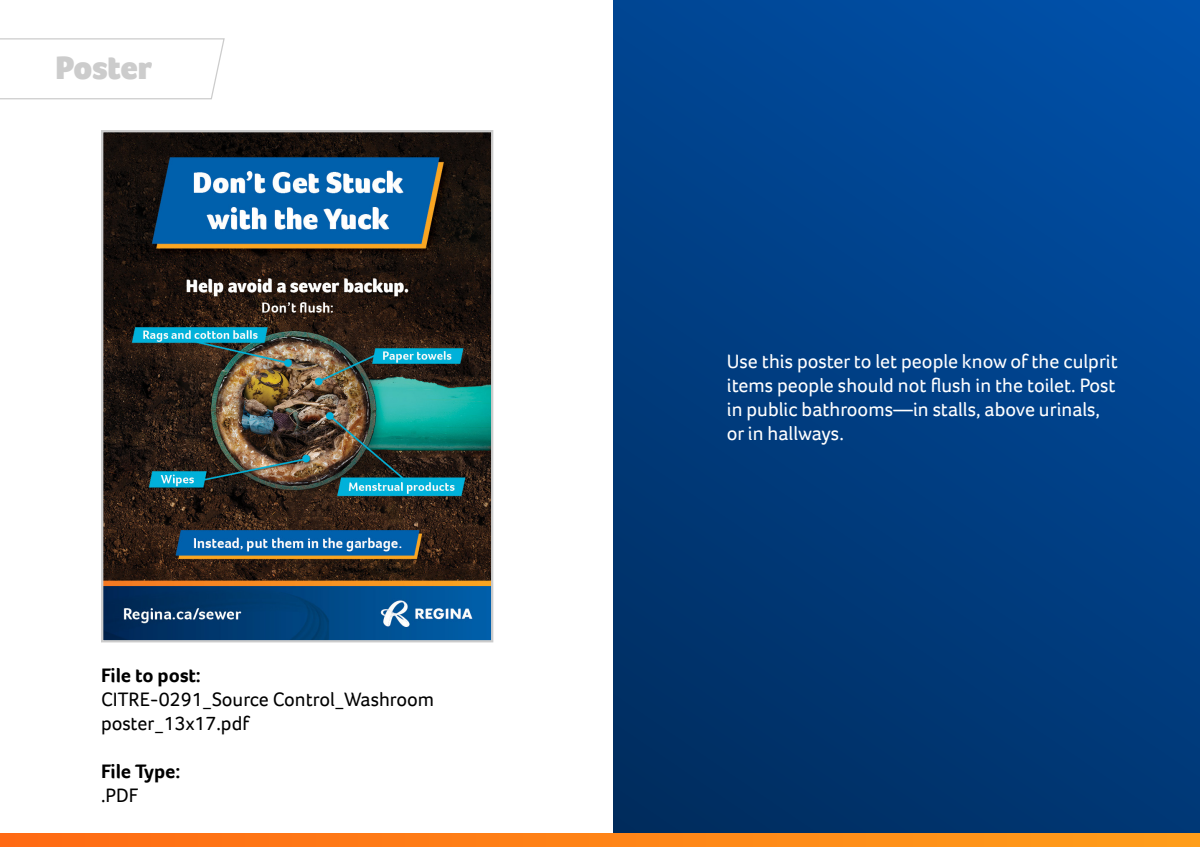
<style>
.page{position:relative;width:1200px;height:847px;background:#fff}
.page>*{position:absolute;margin:0;border:0;box-sizing:border-box;transform-origin:0 0}
.t1{font:900 33.75px "Foco";color:#ccc}
.t2{font:20px/24px "Foco";color:#fff}
.t3{font:20px/24px "Foco";color:#000}
.t4{font:700 20px "Foco";letter-spacing:-.01em;color:#000}
</style>
<div class="page">
<div style="left:614px;top:0;width:586px;height:847px;background:linear-gradient(to bottom,#004ca0,#003168)"></div>
<svg style="left:0;top:834px;width:1200px;height:13px;background:#ff8317"></svg>
<img style="left:104px;top:133px;width:386px;height:506px">
<div style="left:101px;top:130px;width:392px;height:512px;border:2px solid #ccc"></div>
<svg style="left:0;top:38px;width:225px;height:62px"></svg>
<h1 class="t1" style="left:55px;top:54px;width:99px">Poster</h1>
<p class="t4" style="left:101px;top:667px;width:101px">File to post:</p>
<p class="t3" style="left:101px;top:689px;width:335px">CITRE-0291_Source Control_Washroom poster_13x17.pdf</p>
<p class="t4" style="left:101px;top:763px;width:81px">File Type:</p>
<p class="t3" style="left:101px;top:785px;width:39px">.PDF</p>
<p class="t2" style="left:727px;top:350px;width:393px">Use this poster to let people know of the culprit items people should not flush in the toilet. Post in public bathrooms—in stalls, above urinals, or in hallways.</p>
</div>
